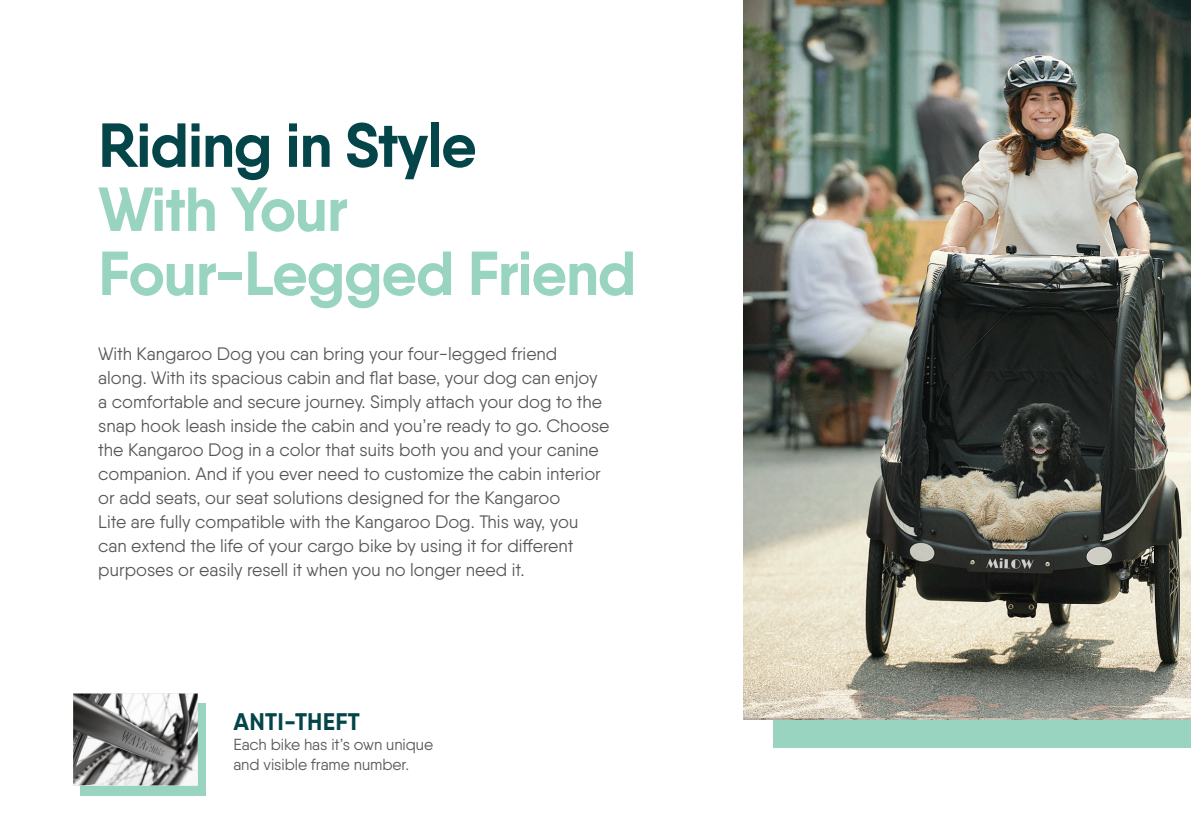
<style>
.page{position:relative;width:1191px;height:840px;background:#fff}
.page>*{position:absolute;margin:0;border:0;box-sizing:border-box;transform-origin:0 0}
.t1{font:700 62px "Qanelas";letter-spacing:-.02em;color:#98d4c0}
.t2{font:700 62px "Qanelas";letter-spacing:-.02em;color:#04454a}
.t3{font:700 24px "Qanelas";letter-spacing:.01em;color:#04454a}
.t4{font:18px/24px "Qanelas";color:#57585a}
.t5{font:16px "Qanelas";letter-spacing:-.005em;color:#57585a}
</style>
<div class="page">
<div style="left:81px;top:703px;width:125px;height:92px;background:#98d4c0"></div>
<img style="left:73px;top:693px;width:125px;height:92px">
<div style="left:774px;top:28px;width:417px;height:719px;background:#98d4c0"></div>
<img style="left:743px;top:0;width:448px;height:717px">
<p class="t2" style="left:98px;top:106px;width:380px">Riding in Style</p>
<p class="t1" style="left:98px;top:170px;width:251px">With Your</p>
<p class="t1" style="left:98px;top:234px;width:540px">Four-Legged Friend</p>
<p class="t4" style="left:98px;top:341px;width:513px">With Kangaroo Dog you can bring your four-legged friend along. With its spacious cabin and flat base, your dog can enjoy a comfortable and secure journey. Simply attach your dog to the snap hook leash inside the cabin and you’re ready to go. Choose the Kangaroo Dog in a color that suits both you and your canine companion. And if you ever need to customize the cabin interior or add seats, our seat solutions designed for the Kangaroo<br>Lite are fully compatible with the Kangaroo Dog. This way, you can extend the life of your cargo bike by using it for different purposes or easily resell it when you no longer need it.</p>
<p class="t3" style="left:233px;top:706px;width:128px">ANTI-THEFT</p>
<p class="t5" style="left:233px;top:734px;width:201px">Each bike has it’s own unique</p>
<p class="t5" style="left:233px;top:754px;width:177px">and visible frame number.</p>
</div>
